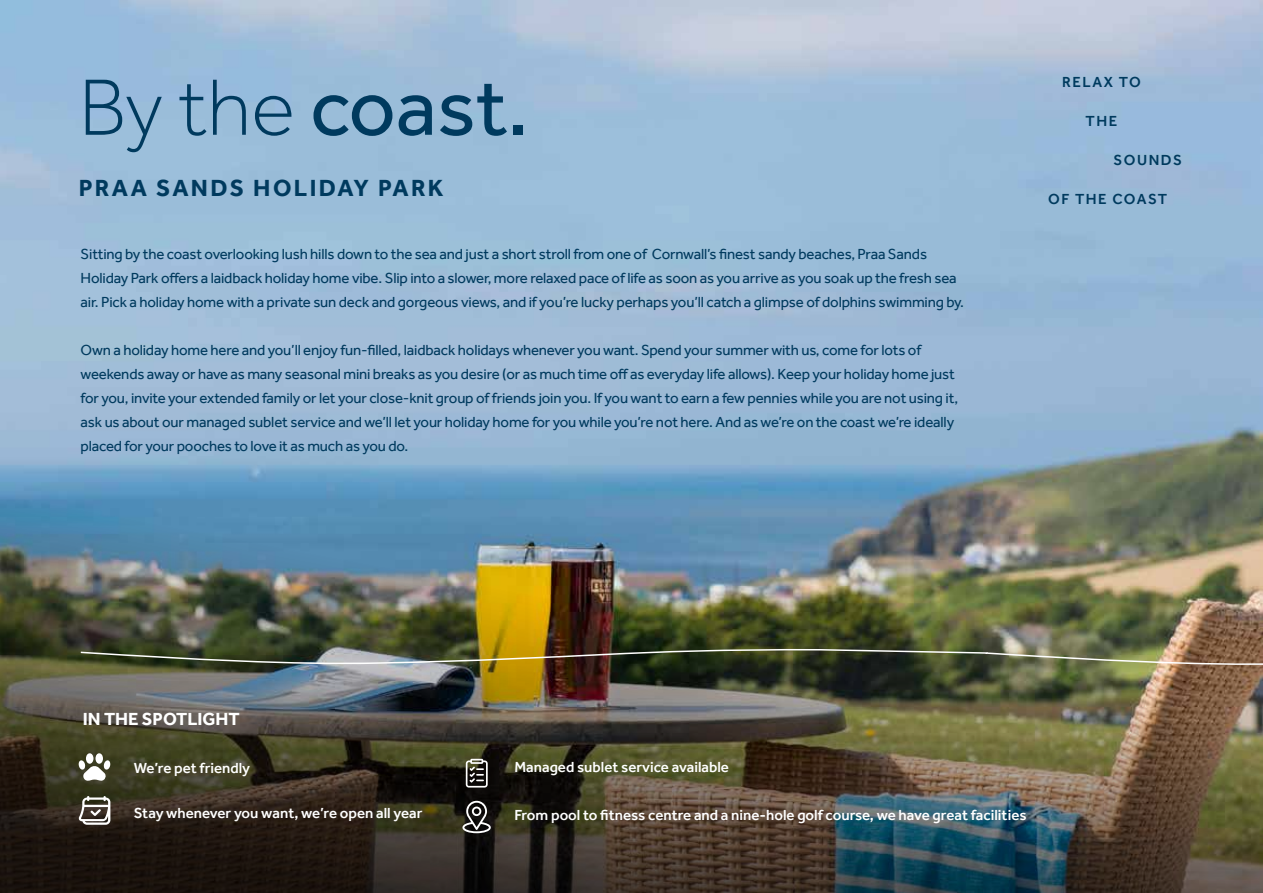
<style>
.page{position:relative;width:1263px;height:893px;background:#fff}
.page>*{position:absolute;margin:0;border:0;box-sizing:border-box;transform-origin:0 0}
.t1{font:82.5px "Effra";color:#003a5e}
.t2{font:700 24px "Effra";letter-spacing:.1em;color:#003a5e}
.t3{font:700 18px "Effra";color:#fff}
.t4{font:15px/24px "Effra";letter-spacing:-.01em;color:#003a5e}
.t5{font:500 15px "Effra";color:#fff}
.t6{font:500 15px "Effra";letter-spacing:.1em;color:#003a5e}
.s1{font-weight:300}
</style>
<div class="page">
<img style="left:0;top:0;width:1263px;height:497px">
<img style="left:0;top:497px;width:1263px;height:145px">
<img style="left:0;top:642px;width:1263px;height:251px">
<img style="left:79px;top:648px;width:1184px;height:19px">
<svg style="left:77px;top:751px;width:34px;height:30px"></svg>
<svg style="left:79px;top:796px;width:31px;height:29px"></svg>
<svg style="left:466px;top:759px;width:22px;height:28px"></svg>
<svg style="left:462px;top:801px;width:29px;height:32px"></svg>
<h1 class="t1" style="left:79px;top:58px;width:451px"><span class="s1">By the</span> coast.</h1>
<h2 class="t2" style="left:79px;top:174px;width:366px">PRAA SANDS HOLIDAY PARK</h2>
<p class="t4" style="left:81px;top:242px;width:885px">Sitting by the coast overlooking lush hills down to the sea and just a short stroll from one of Cornwall’s finest sandy beaches, Praa Sands<br>Holiday Park offers a laidback holiday home vibe. Slip into a slower, more relaxed pace of life as soon as you arrive as you soak up the fresh sea air. Pick a holiday home with a private sun deck and gorgeous views, and if you’re lucky perhaps you’ll catch a glimpse of dolphins swimming by.</p>
<p class="t4" style="left:81px;top:338px;width:879px">Own a holiday home here and you’ll enjoy fun-filled, laidback holidays whenever you want. Spend your summer with us, come for lots of weekends away or have as many seasonal mini breaks as you desire (or as much time off as everyday life allows). Keep your holiday home just for you, invite your extended family or let your close-knit group of friends join you. If you want to earn a few pennies while you are not using it, ask us about our managed sublet service and we’ll let your holiday home for you while you’re not here. And as we’re on the coast we’re ideally placed for your pooches to love it as much as you do.</p>
<p class="t6" style="left:1062px;top:73px;width:80px">RELAX TO</p>
<p class="t6" style="left:1085px;top:112px;width:33px">THE</p>
<p class="t6" style="left:1113px;top:151px;width:70px">SOUNDS</p>
<p class="t6" style="left:1048px;top:190px;width:121px">OF THE COAST</p>
<p class="t3" style="left:83px;top:708px;width:158px">IN THE SPOTLIGHT</p>
<p class="t5" style="left:134px;top:759px;width:118px">We’re pet friendly</p>
<p class="t5" style="left:134px;top:804px;width:290px">Stay whenever you want, we’re open all year</p>
<p class="t5" style="left:514px;top:758px;width:216px">Managed sublet service available</p>
<p class="t5" style="left:514px;top:806px;width:514px">From pool to fitness centre and a nine-hole golf course, we have great facilities</p>
</div>
